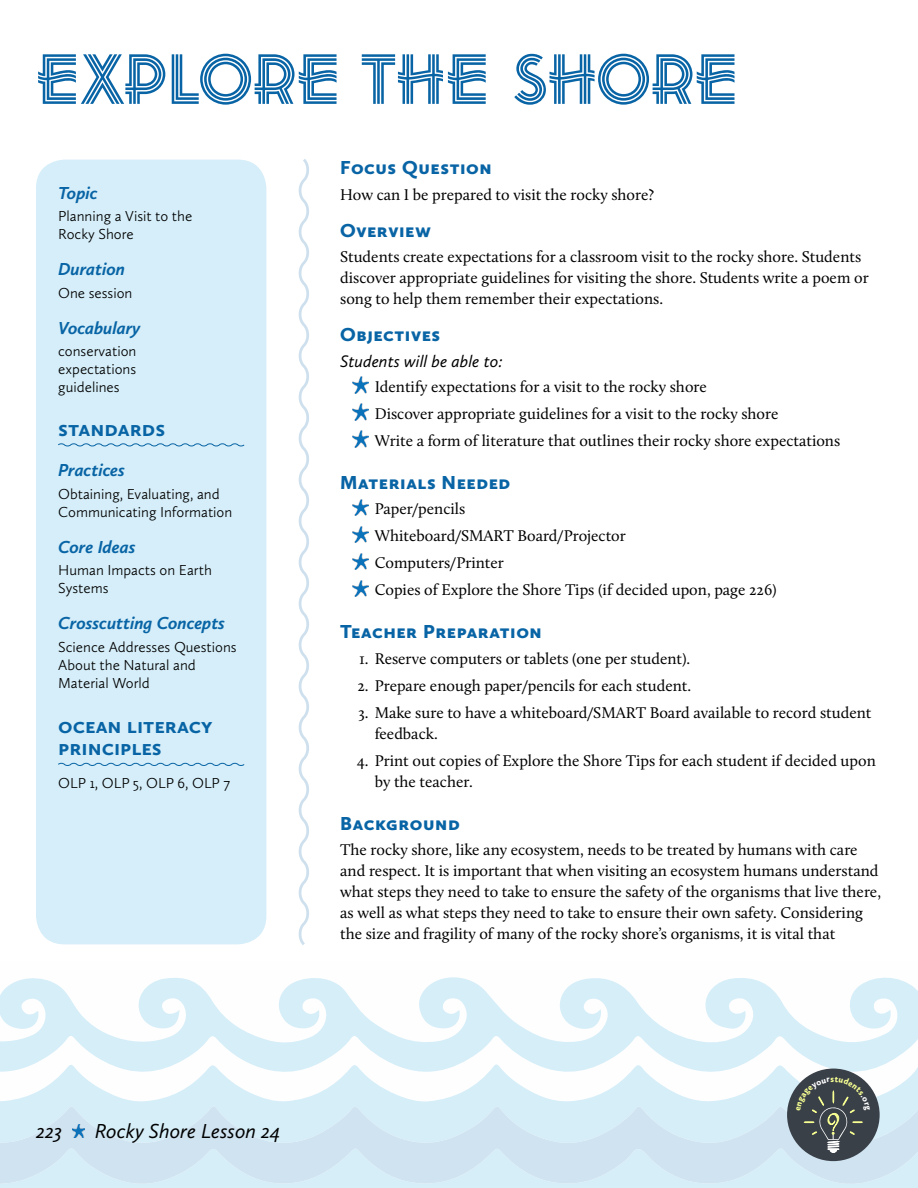
<style>
.page{position:relative;width:918px;height:1188px;background:#fff}
.page>*{position:absolute;margin:0;border:0;box-sizing:border-box;transform-origin:0 0}
.t1{font:70.5px "Ocean Beach";color:#0864a5}
.t2{font:700 22.5px/22.5px "Calluna Sans";color:#0864a5}
.t3{font:italic 21px "Calluna Sans";color:#000}
.t4{font:900 19.5px "Calluna Sans";letter-spacing:.03em;color:#0864a5}
.t5{font:italic 700 18px "Calluna Sans";color:#0864a5}
.t6{font:italic 17.25px "Calluna Sans";color:#000}
.t7{font:16.05px/21px "Calluna";color:#000}
.t8{font:300 15px/18px "Calluna Sans";color:#000}
</style>
<div class="page">
<svg style="left:298px;top:159px;width:11px;height:786px"></svg>
<svg style="left:0;top:977px;width:918px;height:57px"></svg>
<svg style="left:0;top:1034px;width:918px;height:42px;fill:#d6eef8"></svg>
<div style="left:36px;top:160px;width:230px;height:784px;background:#d5eef9;border-radius:29px"></div>
<div style="left:787px;top:1069px;width:93px;height:92px;background:#3a4048;border-radius:50%"></div>
<img style="left:353px;top:377px;width:16px;height:17px">
<img style="left:353px;top:404px;width:16px;height:17px">
<img style="left:353px;top:431px;width:16px;height:17px">
<img style="left:353px;top:499px;width:16px;height:17px">
<img style="left:353px;top:526px;width:16px;height:17px">
<img style="left:353px;top:553px;width:16px;height:17px">
<img style="left:353px;top:580px;width:16px;height:17px">
<svg style="left:58px;top:443px;width:187px;height:4px"></svg>
<svg style="left:58px;top:762px;width:187px;height:4px"></svg>
<svg style="left:0;top:1076px;width:918px;height:112px"></svg>
<h1 class="t1" style="left:36px;top:45px;width:704px">EXPLORE THE SHORE</h1>
<p class="t5" style="left:58px;top:182px;width:41px">Topic</p>
<p class="t8" style="left:58px;top:207px;width:136px">Planning a Visit to the<br>Rocky Shore</p>
<p class="t5" style="left:58px;top:258px;width:68px">Duration</p>
<p class="t8" style="left:58px;top:284px;width:76px">One session</p>
<p class="t5" style="left:58px;top:317px;width:84px">Vocabulary</p>
<p class="t8" style="left:58px;top:342px;width:80px;text-align:justify">conservation expectations guidelines</p>
<h2 class="t2" style="left:58px;top:417px;width:107px">Standards</h2>
<p class="t5" style="left:58px;top:459px;width:68px">Practices</p>
<p class="t8" style="left:58px;top:485px;width:176px">Obtaining, Evaluating, and<br>Communicating Information</p>
<p class="t5" style="left:58px;top:536px;width:79px">Core Ideas</p>
<p class="t8" style="left:58px;top:561px;width:155px">Human Impacts on Earth<br>Systems</p>
<p class="t5" style="left:58px;top:612px;width:168px">Crosscutting Concepts</p>
<p class="t8" style="left:58px;top:638px;width:180px">Science Addresses Questions<br>About the Natural and<br>Material World</p>
<h2 class="t2" style="left:58px;top:714px;width:156px">Ocean Literacy<br>Principles</h2>
<p class="t8" style="left:58px;top:774px;width:174px">OLP 1, OLP 5, OLP 6, OLP 7</p>
<p class="t4" style="left:340px;top:155px;width:153px">Focus Question</p>
<p class="t7" style="left:340px;top:184px;width:315px">How can I be prepared to visit the rocky shore?</p>
<p class="t4" style="left:340px;top:218px;width:92px">Overview</p>
<p class="t7" style="left:340px;top:246px;width:530px">Students create expectations for a classroom visit to the rocky shore. Students discover appropriate guidelines for visiting the shore. Students write a poem or song to help them remember their expectations.</p>
<p class="t4" style="left:340px;top:322px;width:102px">Objectives</p>
<p class="t6" style="left:340px;top:350px;width:164px">Students will be able to:</p>
<p class="t7" style="left:375px;top:373px;width:467px;line-height:27px">Identify expectations for a visit to the rocky shore<br>Discover appropriate guidelines for a visit to the rocky shore<br>Write a form of literature that outlines their rocky shore expectations</p>
<p class="t4" style="left:340px;top:470px;width:172px">Materials Needed</p>
<p class="t7" style="left:375px;top:495px;width:404px;line-height:27px">Paper/pencils<br>Whiteboard/SMART Board/Projector<br>Computers/Printer<br>Copies of Explore the Shore Tips (if decided upon, page 226)</p>
<p class="t4" style="left:340px;top:620px;width:203px">Teacher Preparation</p>
<p class="t7" style="left:359px;top:648px;width:333px">1. Reserve computers or tablets (one per student).</p>
<p class="t7" style="left:357px;top:675px;width:335px">2. Prepare enough paper/pencils for each student.</p>
<p class="t7" style="left:375px;top:702px;width:498px;text-indent:-16px">3. Make sure to have a whiteboard/SMART Board available to record student feedback.</p>
<p class="t7" style="left:375px;top:750px;width:503px;text-indent:-18px">4. Print out copies of Explore the Shore Tips for each student if decided upon by the teacher.</p>
<p class="t4" style="left:340px;top:811px;width:121px">Background</p>
<p class="t7" style="left:340px;top:839px;width:542px">The rocky shore, like any ecosystem, needs to be treated by humans with care and respect. It is important that when visiting an ecosystem humans understand what steps they need to take to ensure the safety of the organisms that live there, as well as what steps they need to take to ensure their own safety. Considering the size and fragility of many of the rocky shore’s organisms, it is vital that</p>
<h3 class="t3" style="left:36px;top:1118px;width:28px">223</h3>
<h3 class="t3" style="left:95px;top:1118px;width:188px">Rocky Shore Lesson 24</h3>
</div>
